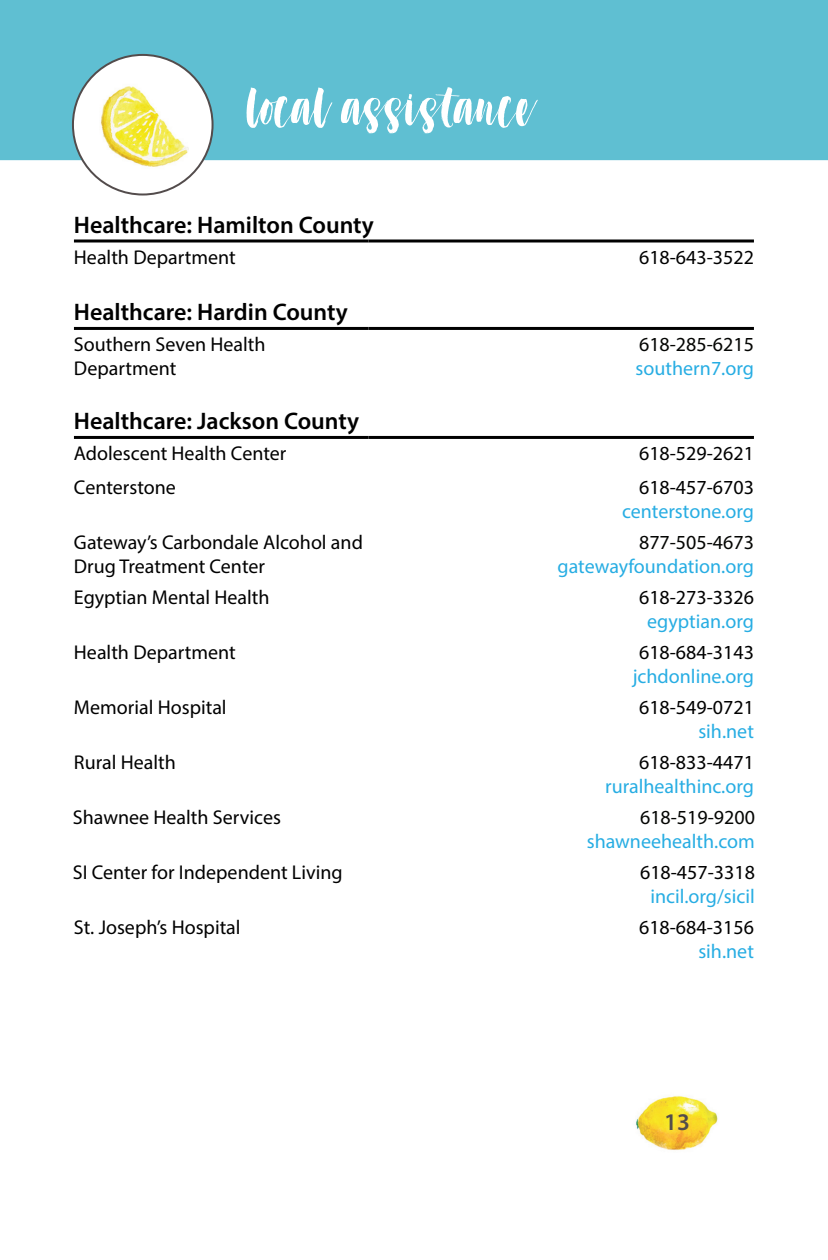
<style>
.page{position:relative;width:828px;height:1260px;background:#fff}
.page>*{position:absolute;margin:0;border:0;box-sizing:border-box;transform-origin:0 0}
.t1{font:60px "Dont Click Me DEMO";color:#fff}
.t2{font:600 24px "Myriad Pro";color:#000}
.t3{font:600 24px "Myriad Pro";color:#534c4c}
.t4{font:20px/24px "Myriad Pro";color:#000}
.t5{font:20px/24px "Myriad Pro";color:#27ade3;text-align:right}
.s1{color:#040503}
</style>
<div class="page">
<img style="left:636px;top:1096px;width:82px;height:54px">
<hr style="left:74px;top:240px;width:295px;height:2px;background:#000">
<hr style="left:369px;top:240px;width:385px;height:2px;background:#000">
<hr style="left:74px;top:327px;width:295px;height:3px;background:#000">
<hr style="left:369px;top:327px;width:385px;height:3px;background:#000">
<hr style="left:74px;top:436px;width:295px;height:3px;background:#000">
<hr style="left:369px;top:436px;width:385px;height:3px;background:#000">
<div style="left:1px;top:1px;width:826px;height:158px;background:#5fbfd2"></div>
<div style="left:0;top:0;width:828px;height:160px;border:2px solid #5fbfd2"></div>
<div style="left:73px;top:55px;width:140px;height:140px;background:#fff;border-radius:50%"></div>
<img style="left:101px;top:86px;width:88px;height:81px">
<p class="t1" style="left:246px;top:84px;width:288px">local assistance</p>
<p class="t2" style="left:74px;top:210px;width:301px">Healthcare: Hamilton County</p>
<p class="t4" style="left:74px;top:245px;width:163px">Health Department</p>
<p class="t4" style="left:639px;top:245px;width:116px">618-643-3522</p>
<p class="t2" style="left:74px;top:297px;width:275px">Healthcare: Hardin County</p>
<p class="t4" style="left:74px;top:332px;width:193px">Southern Seven Health<br>Department</p>
<p class="t5" style="left:636px;top:332px;width:120px;text-align:left"><span class="s1">618-285-6215 </span>southern7.org</p>
<p class="t2" style="left:74px;top:406px;width:287px">Healthcare: Jackson County</p>
<p class="t4" style="left:74px;top:441px;width:214px">Adolescent Health Center</p>
<p class="t4" style="left:639px;top:441px;width:116px">618-529-2621</p>
<p class="t4" style="left:74px;top:475px;width:103px">Centerstone</p>
<p class="t4" style="left:639px;top:475px;width:116px">618-457-6703</p>
<p class="t5" style="left:622px;top:499px;width:133px">centerstone.org</p>
<p class="t4" style="left:74px;top:530px;width:291px">Gateway’s Carbondale Alcohol and<br>Drug Treatment Center</p>
<p class="t5" style="left:558px;top:530px;width:198px"><span class="s1">877-505-4673 </span>gatewayfoundation.org</p>
<p class="t4" style="left:74px;top:585px;width:197px">Egyptian Mental Health</p>
<p class="t4" style="left:639px;top:585px;width:116px">618-273-3326</p>
<p class="t5" style="left:647px;top:609px;width:108px">egyptian.org</p>
<p class="t4" style="left:74px;top:640px;width:163px">Health Department</p>
<p class="t4" style="left:639px;top:640px;width:116px">618-684-3143</p>
<p class="t5" style="left:633px;top:664px;width:123px">jchdonline.org</p>
<p class="t4" style="left:74px;top:695px;width:154px">Memorial Hospital</p>
<p class="t4" style="left:639px;top:695px;width:116px">618-549-0721</p>
<p class="t5" style="left:698px;top:719px;width:57px">sih.net</p>
<p class="t4" style="left:74px;top:750px;width:103px">Rural Health</p>
<p class="t4" style="left:639px;top:750px;width:116px">618-833-4471</p>
<p class="t5" style="left:605px;top:774px;width:150px">ruralhealthinc.org</p>
<p class="t4" style="left:73px;top:805px;width:210px">Shawnee Health Services</p>
<p class="t5" style="left:587px;top:805px;width:170px"><span class="s1">618-519-9200 </span>shawneehealth.com</p>
<p class="t4" style="left:73px;top:860px;width:271px">SI Center for Independent Living</p>
<p class="t4" style="left:640px;top:860px;width:116px">618-457-3318</p>
<p class="t5" style="left:651px;top:884px;width:106px">incil.org/sicil</p>
<p class="t4" style="left:74px;top:915px;width:168px">St. Joseph’s Hospital</p>
<p class="t4" style="left:639px;top:915px;width:116px">618-684-3156</p>
<p class="t5" style="left:698px;top:939px;width:57px">sih.net</p>
<p class="t3" style="left:664px;top:1106px;width:27px">13</p>
</div>
